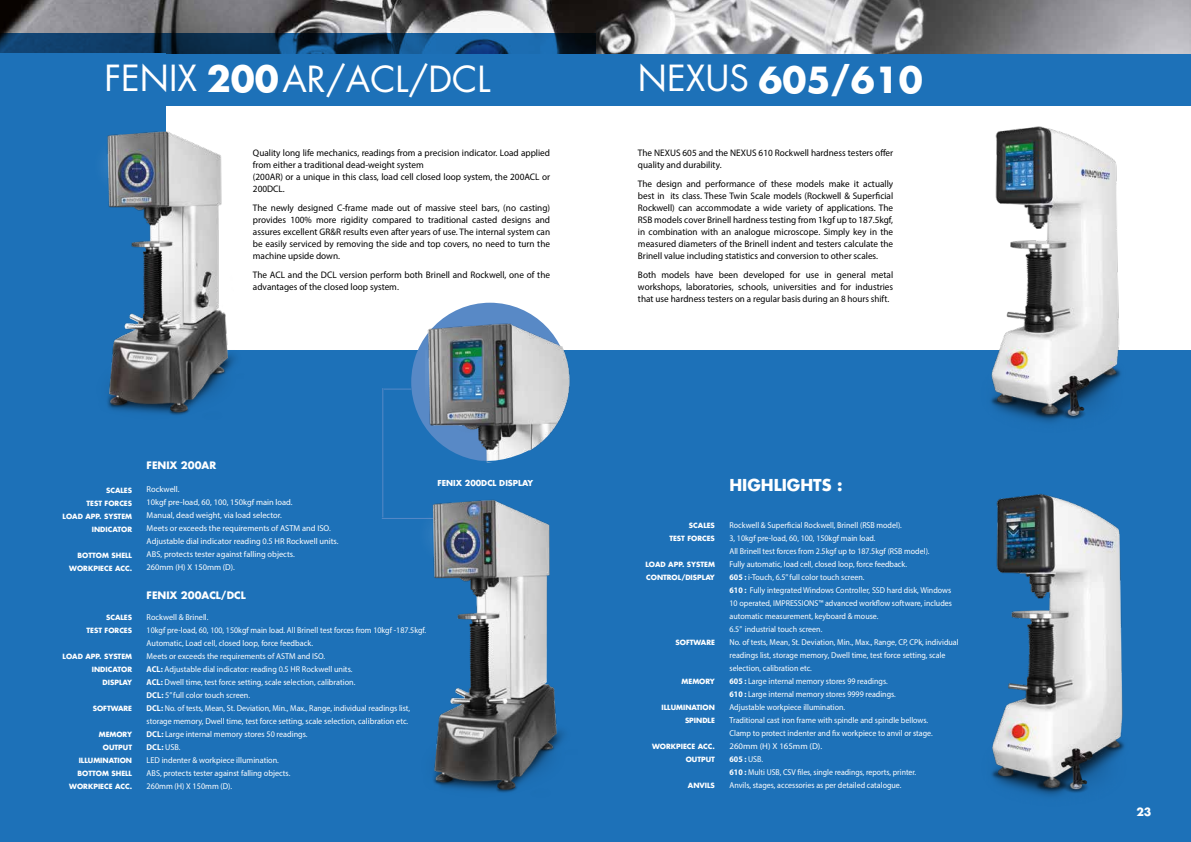
<style>
.page{position:relative;width:1191px;height:842px;background:#fff}
.page>*{position:absolute;margin:0;border:0;box-sizing:border-box;transform-origin:0 0}
.t1{font:35px "Futura CE";color:#fff}
.t2{font:700 35px "Futura";color:#fff}
.t3{font:700 16px "Futura";color:#fff}
.t4{font:700 11px "Futura";color:#fff}
.t5{font:700 10px "Futura";color:#fff}
.t6{font:9.5px/12px "Myriad Pro";color:#000}
.t7{font:8.5px/13px "Myriad Pro";color:#fff;scale:.94 1}
.t8{font:8.5px/13px "Myriad Pro";color:#fff;scale:.96 1}
.t9{font:8.5px/13px "Myriad Pro";color:#fff}
.t10{font:700 8px "Futura";color:#fff}
.t11{font:700 7px/13px "Futura";color:#fff;text-align:right}
.s1{font-family:"Futura";font-weight:700}
.s2{font-weight:700}
.s3{font-family:"Futura CE";font-weight:400}
</style>
<div class="page">
<img style="left:0;top:0;width:596px;height:33px">
<svg style="left:0;top:33px;width:1191px;height:72px;background:#1b67a8"></svg>
<div style="left:0;top:54px;width:165px;height:566px;background:#1d71b8"></div>
<div style="left:0;top:350px;width:1191px;height:492px;background:#1d71b8"></div>
<img style="left:105px;top:104px;width:143px;height:311px">
<img style="left:596px;top:0;width:595px;height:53px">
<img style="left:949px;top:105px;width:227px;height:318px">
<img style="left:991px;top:493px;width:134px;height:304px">
<div style="left:411px;top:303px;width:158px;height:158px;background:#5889c6;border-radius:50%"></div>
<img style="left:425px;top:302px;width:145px;height:159px">
<svg style="left:384px;top:389px;width:27px;height:1px"></svg>
<hr style="left:382px;top:388px;width:1px;height:129px;background:#5889c6">
<hr style="left:382px;top:518px;width:52px;height:1px;background:#5889c6">
<img style="left:430px;top:499px;width:135px;height:294px">
<svg style="left:482px;top:450px;width:48px;height:13px"></svg>
<h1 class="t1" style="left:104px;top:56px;width:94px">FENIX</h1>
<h1 class="t1" style="left:207px;top:57px;width:285px"><span class="s1">200</span>AR/ACL/DCL</h1>
<p class="t6" style="left:253px;top:147px;width:299px">Quality long life mechanics, readings from a precision indicator. Load applied from either a traditional dead-weight system<br>(200AR) or a unique in this class, load cell closed loop system, the 200ACL or 200DCL.</p>
<p class="t6" style="left:253px;top:202px;width:299px;text-align:justify">The newly designed C-frame made out of massive steel bars, (no casting) provides 100% more rigidity compared to traditional casted designs and assures excellent GR&amp;R results even after years of use. The internal system can be easily serviced by removing the side and top covers, no need to turn the machine upside down.</p>
<p class="t6" style="left:253px;top:269px;width:299px">The ACL and the DCL version perform both Brinell and Rockwell, one of the advantages of the closed loop system.</p>
<p class="t11" style="left:63px;top:483px;width:71px">SCALES<br>TEST FORCES<br>LOAD APP. SYSTEM<br>INDICATOR</p>
<p class="t11" style="left:69px;top:548px;width:64px">BOTTOM SHELL<br>WORKPIECE ACC.</p>
<p class="t11" style="left:87px;top:611px;width:47px">SCALES<br>TEST FORCES</p>
<p class="t11" style="left:63px;top:650px;width:71px">LOAD APP. SYSTEM<br>INDICATOR<br>DISPLAY</p>
<p class="t11" style="left:93px;top:702px;width:41px">SOFTWARE</p>
<p class="t11" style="left:69px;top:728px;width:64px">MEMORY<br>OUTPUT<br>ILLUMINATION<br>BOTTOM SHELL<br>WORKPIECE ACC.</p>
<p class="t5" style="left:147px;top:459px;width:71px">FENIX 200AR</p>
<p class="t9" style="left:147px;top:482px;width:193px">Rockwell.<br>10kgf pre-load, 60, 100, 150kgf main load.<br>Manual, dead weight, via load selector.<br>Meets or exceeds the requirements of ASTM and ISO.<br>Adjustable dial indicator reading 0.5 HR Rockwell units.<br>ABS, protects tester against falling objects.<br>260mm (H) X 150mm (D).</p>
<p class="t5" style="left:147px;top:588px;width:101px">FENIX 200ACL/DCL</p>
<p class="t8" style="left:147px;top:610px;width:293px">Rockwell &amp; Brinell.<br>10kgf pre-load, 60, 100, 150kgf main load. All Brinell test forces from 10kgf -187.5kgf.<br>Automatic, Load cell, closed loop, force feedback.<br>Meets or exceeds the requirements of ASTM and ISO.<br><span class="s2">ACL:</span> Adjustable dial indicator: reading 0.5 HR Rockwell units.<br><span class="s2">ACL:</span> Dwell time, test force setting, scale selection, calibration.<br><span class="s2">DCL:</span> 5” full color touch screen.<br><span class="s2">DCL:</span> No. of tests, Mean, St. Deviation, Min., Max., Range, individual readings list, storage memory, Dwell time, test force setting, scale selection, calibration etc.<br><span class="s2">DCL:</span> Large internal memory stores 50 readings.<br><span class="s2">DCL:</span> USB.<br>LED indenter &amp; workpiece illumination.<br>ABS, protects tester against falling objects.<br>260mm (H) X 150mm (D).</p>
<p class="t10" style="left:437px;top:477px;width:97px">FENIX 200DCL DISPLAY</p>
<h1 class="t2" style="left:638px;top:57px;width:286px"><span class="s3">NEXUS</span> 605/610</h1>
<p class="t6" style="left:638px;top:147px;width:257px">The NEXUS 605 and the NEXUS 610 Rockwell hardness testers offer quality and durability.</p>
<p class="t6" style="left:638px;top:178px;width:257px;text-align:justify">The design and performance of these models make it actually best in its class. These Twin Scale models (Rockwell &amp; Superficial Rockwell) can accommodate a wide variety of applications. The RSB models cover Brinell hardness testing from 1kgf up to 187.5kgf, in combination with an analogue microscope. Simply key in the measured diameters of the Brinell indent and testers calculate the Brinell value including statistics and conversion to other scales.</p>
<p class="t6" style="left:638px;top:269px;width:257px;text-align:justify">Both models have been developed for use in general metal workshops, laboratories, schools, universities and for industries that use hardness testers on a regular basis during an 8 hours shift.</p>
<p class="t11" style="left:669px;top:519px;width:47px">SCALES<br>TEST FORCES</p>
<p class="t11" style="left:645px;top:558px;width:71px;text-align:left">LOAD APP. SYSTEM<br>CONTROL/DISPLAY</p>
<p class="t11" style="left:675px;top:636px;width:41px">SOFTWARE</p>
<p class="t11" style="left:681px;top:675px;width:35px">MEMORY</p>
<p class="t11" style="left:661px;top:701px;width:55px">ILLUMINATION<br>SPINDLE</p>
<p class="t11" style="left:652px;top:740px;width:64px">WORKPIECE ACC.<br>OUTPUT</p>
<p class="t11" style="left:688px;top:779px;width:29px">ANVILS</p>
<h2 class="t3" style="left:729px;top:474px;width:115px">HIGHLIGHTS :</h2>
<p class="t7" style="left:729px;top:519px;width:245px">Rockwell &amp; Superficial Rockwell, Brinell (RSB model).<br>3, 10kgf pre-load, 60, 100, 150kgf main load.<br>All Brinell test forces from 2.5kgf up to 187.5kgf (RSB model).<br>Fully automatic, load cell, closed loop, force feedback.<br><span class="s2">605 :</span> i-Touch, 6.5’’ full color touch screen.<br><span class="s2">610 :</span> Fully integrated Windows Controller, SSD hard disk, Windows 10 operated, IMPRESSIONS™ advanced workflow software, includes automatic measurement, keyboard &amp; mouse.<br>6.5” industrial touch screen.<br>No. of tests, Mean, St. Deviation, Min., Max., Range, CP, CPk, individual readings list, storage memory, Dwell time, test force setting, scale selection, calibration etc.<br><span class="s2">605 :</span> Large internal memory stores 99 readings.<br><span class="s2">610 :</span> Large internal memory stores 9999 readings.<br>Adjustable workpiece illumination.<br>Traditional cast iron frame with spindle and spindle bellows.<br>Clamp to protect indenter and fix workpiece to anvil or stage.<br>260mm (H) X 165mm (D).<br><span class="s2">605 :</span> USB.<br><span class="s2">610 :</span> Multi USB, CSV files, single readings, reports, printer.<br>Anvils, stages, accessories as per detailed catalogue.</p>
<p class="t4" style="left:1136px;top:805px;width:17px">23</p>
</div>
